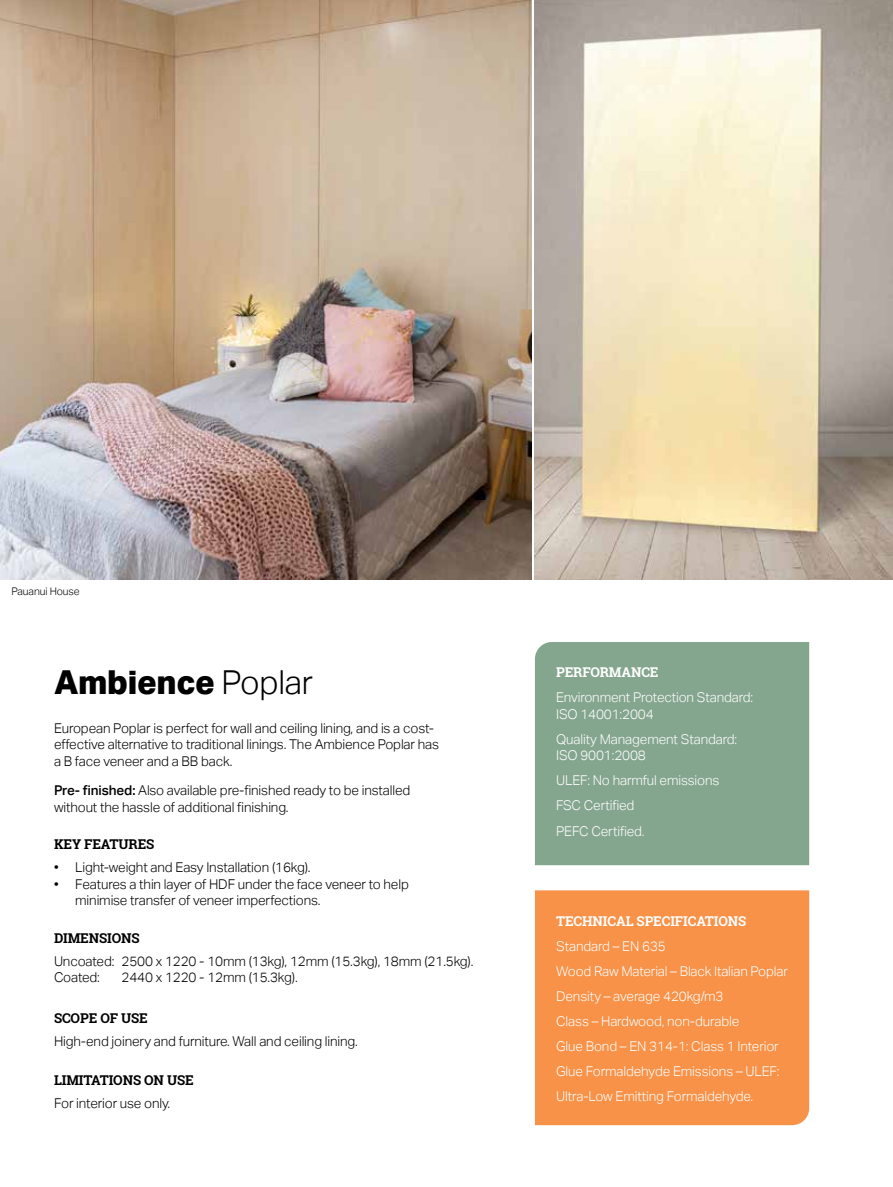
<style>
.page{position:relative;width:893px;height:1187px;background:#fff}
.page>*{position:absolute;margin:0;border:0;box-sizing:border-box;transform-origin:0 0}
.t1{font:800 33px "Aktiv Grotesk";letter-spacing:-.01em;color:#000}
.t2{font:300 13.5px/16.5px "Aktiv Grotesk";letter-spacing:-.01em;color:#000}
.t3{font:300 13.5px/25px "Aktiv Grotesk";letter-spacing:-.01em;color:#fff}
.t4{font:700 13.5px "Roboto Slab";letter-spacing:-.01em;color:#000}
.t5{font:700 13.5px "Roboto Slab";letter-spacing:-.01em;color:#fff}
.t6{font:300 10.5px "Aktiv Grotesk";letter-spacing:-.01em;color:#000}
.s1{font-weight:300}
.s2{font-weight:500}
</style>
<div class="page">
<div style="left:535px;top:642px;width:274px;height:223px;background:#85a68e"></div>
<div style="left:535px;top:890px;width:274px;height:235px;background:#f79248"></div>
<img style="left:0;top:0;width:532px;height:579px">
<img style="left:535px;top:0;width:358px;height:579px">
<p class="t6" style="left:12px;top:585px;width:70px">Pauanui House</p>
<h1 class="t1" style="left:54px;top:663px;width:260px">Ambience <span class="s1">Poplar</span></h1>
<p class="t5" style="left:556px;top:663px;width:104px">PERFORMANCE</p>
<p class="t3" style="left:556px;top:689px;width:199px;line-height:16.5px">Environment Protection Standard:<br>ISO 14001:2004</p>
<p class="t3" style="left:556px;top:731px;width:182px;line-height:16.5px">Quality Management Standard:<br>ISO 9001:2008</p>
<p class="t3" style="left:556px;top:768px;width:165px">ULEF: No harmful emissions<br>FSC Certified<br>PEFC Certified.</p>
<p class="t2" style="left:54px;top:720px;width:387px">European Poplar is perfect for wall and ceiling lining, and is a cost&shy;effective alternative to traditional linings. The Ambience Poplar has a B face veneer and a BB back.</p>
<p class="t2" style="left:54px;top:782px;width:358px"><span class="s2">Pre- finished:</span> Also available pre-finished ready to be installed without the hassle of additional finishing.</p>
<p class="t4" style="left:54px;top:835px;width:102px">KEY FEATURES</p>
<p class="t2" style="left:54px;top:859px;width:258px">• Light-weight and Easy Installation (16kg).</p>
<p class="t2" style="left:75px;top:875px;width:335px;text-indent:-21px">• Features a thin layer of HDF under the face veneer to help minimise transfer of veneer imperfections.</p>
<p class="t4" style="left:54px;top:928px;width:87px">DIMENSIONS</p>
<p class="t2" style="left:54px;top:952px;width:421px">Uncoated: 2500 x 1220 - 10mm (13kg), 12mm (15.3kg), 18mm (21.5kg).<br>Coated:</p>
<p class="t2" style="left:122px;top:969px;width:178px">2440 x 1220 - 12mm (15.3kg).</p>
<p class="t4" style="left:54px;top:1008px;width:95px">SCOPE OF USE</p>
<p class="t2" style="left:54px;top:1033px;width:305px">High-end joinery and furniture. Wall and ceiling lining.</p>
<p class="t4" style="left:54px;top:1070px;width:141px">LIMITATIONS ON USE</p>
<p class="t2" style="left:54px;top:1094px;width:118px">For interior use only.</p>
<p class="t5" style="left:556px;top:911px;width:192px">TECHNICAL SPECIFICATIONS</p>
<p class="t3" style="left:556px;top:933px;width:233px">Standard – EN 635<br>Wood Raw Material – Black Italian Poplar<br>Density – average 420kg/m3<br>Class – Hardwood, non-durable<br>Glue Bond – EN 314-1: Class 1 Interior<br>Glue Formaldehyde Emissions – ULEF:<br>Ultra-Low Emitting Formaldehyde.</p>
</div>
